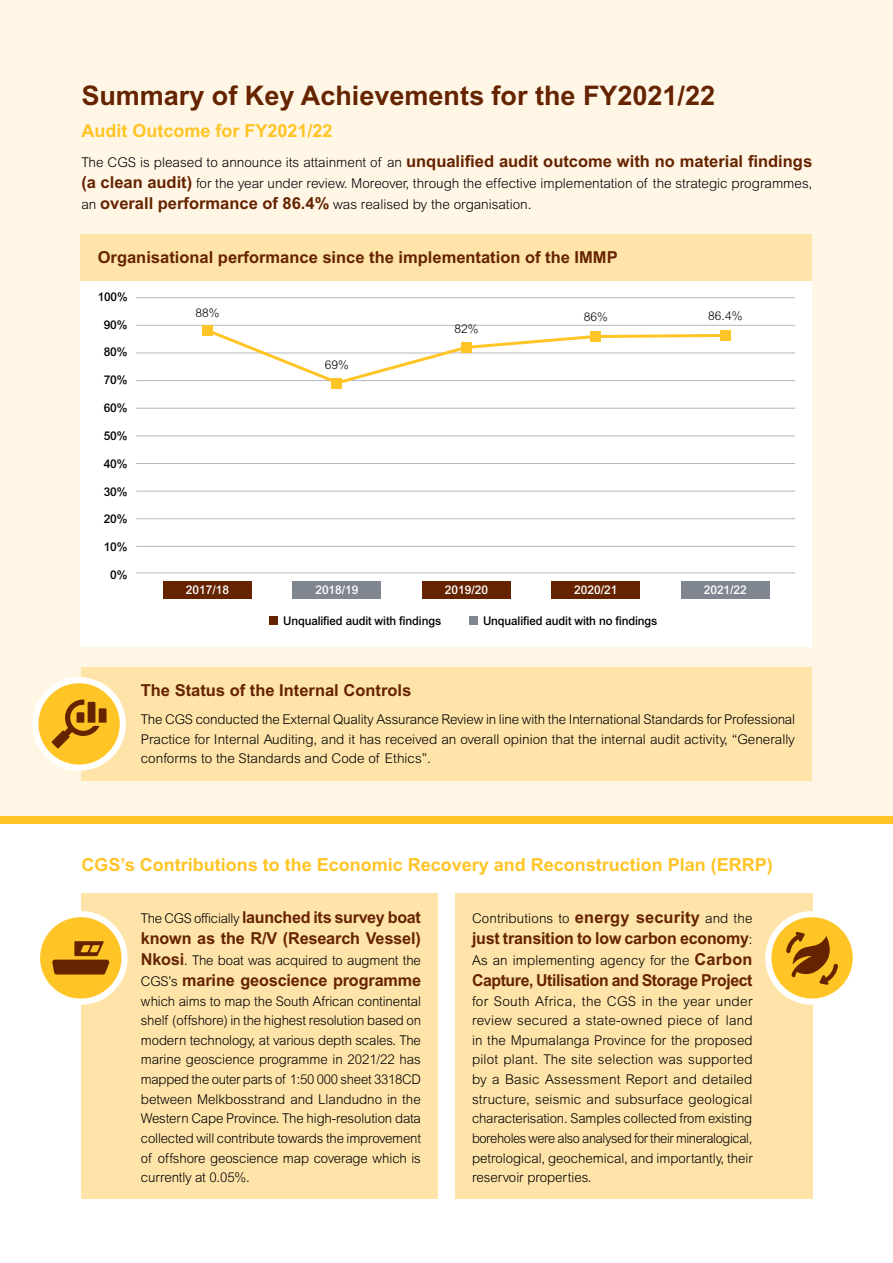
<style>
.page{position:relative;width:893px;height:1263px;background:#fff}
.page>*{position:absolute;margin:0;border:0;box-sizing:border-box;transform-origin:0 0}
.t1{font:700 27px "Arial MT Std";color:#652300}
.t2{font:700 18px "Arial MT Std";color:#ffc425}
.t3{font:700 16.5px/21.1px "Arial MT Std";letter-spacing:-.01em;color:#652300}
.t4{font:700 16.5px "Arial MT Std";letter-spacing:-.01em;color:#652300;scale:.96 1}
.t5{font:300 13.5px/19.6px "Arial MT Std";color:#000;text-align:justify}
.t6{font:500 12px "Arial MT Std";letter-spacing:-.01em;color:#000}
.t7{font:500 12px "Arial MT Std";color:#fff}
.t8{font:300 12px "Arial MT Std";color:#000}
.s1{font-weight:300;font-size:13.5px;color:#000}
.s2{font-weight:700;font-size:16.5px;color:#652300}
</style>
<div class="page">
<div style="left:0;top:0;width:893px;height:820px;background:#fff6e6"></div>
<div style="left:81px;top:280px;width:731px;height:366px;background:#fff"></div>
<div style="left:0;top:816px;width:893px;height:8px;background:#ffc425"></div>
<div style="left:81px;top:234px;width:731px;height:46px;background:#ffe4aa"></div>
<div style="left:81px;top:667px;width:731px;height:113px;background:#ffe4aa"></div>
<div style="left:32px;top:677px;width:94px;height:94px;background:#fff;border-radius:50%"></div>
<div style="left:38px;top:683px;width:82px;height:82px;background:#ffc425;border-radius:50%"></div>
<svg style="left:52px;top:699px;width:55px;height:49px"></svg>
<div style="left:455px;top:894px;width:357px;height:305px;background:#ffe4aa"></div>
<div style="left:81px;top:894px;width:357px;height:305px;background:#ffe4aa"></div>
<div style="left:34px;top:911px;width:94px;height:94px;background:#fff;border-radius:50%"></div>
<div style="left:40px;top:917px;width:81px;height:81px;background:#ffc425;border-radius:50%"></div>
<svg style="left:52px;top:941px;width:58px;height:33px"></svg>
<div style="left:765px;top:911px;width:94px;height:94px;background:#fff;border-radius:50%"></div>
<div style="left:771px;top:917px;width:82px;height:81px;background:#ffc425;border-radius:50%"></div>
<svg style="left:786px;top:932px;width:52px;height:53px"></svg>
<hr style="left:136px;top:546px;width:659px;height:1px;background:#b5b8be">
<hr style="left:136px;top:518px;width:659px;height:1px;background:#b5b8be">
<hr style="left:136px;top:463px;width:659px;height:1px;background:#b5b8be">
<hr style="left:136px;top:491px;width:659px;height:1px;background:#b5b8be">
<hr style="left:136px;top:435px;width:659px;height:1px;background:#b5b8be">
<hr style="left:136px;top:325px;width:659px;height:1px;background:#b5b8be">
<hr style="left:136px;top:353px;width:659px;height:1px;background:#b5b8be">
<hr style="left:136px;top:380px;width:659px;height:1px;background:#b5b8be">
<hr style="left:136px;top:408px;width:659px;height:1px;background:#b5b8be">
<hr style="left:136px;top:297px;width:659px;height:1px;background:#b5b8be">
<hr style="left:136px;top:572px;width:659px;height:1px;background:#b5b8be">
<div style="left:163px;top:581px;width:89px;height:17px;background:#652300"></div>
<div style="left:293px;top:581px;width:88px;height:17px;background:#7f8690"></div>
<div style="left:422px;top:581px;width:89px;height:17px;background:#652300"></div>
<div style="left:552px;top:581px;width:88px;height:17px;background:#652300"></div>
<div style="left:681px;top:581px;width:88px;height:17px;background:#7f8690"></div>
<div style="left:270px;top:616px;width:8px;height:9px;background:#652300"></div>
<div style="left:469px;top:616px;width:9px;height:9px;background:#7f8690"></div>
<svg style="left:205px;top:331px;width:522px;height:56px"></svg>
<div style="left:202px;top:326px;width:11px;height:10px;background:#ffc425"></div>
<div style="left:332px;top:378px;width:10px;height:10px;background:#ffc425"></div>
<div style="left:461px;top:342px;width:11px;height:11px;background:#ffc425"></div>
<div style="left:590px;top:331px;width:11px;height:10px;background:#ffc425"></div>
<div style="left:720px;top:330px;width:11px;height:10px;background:#ffc425"></div>
<h1 class="t1" style="left:81px;top:79px;width:635px">Summary of Key Achievements for the FY2021/22</h1>
<h2 class="t2" style="left:81px;top:120px;width:253px">Audit Outcome for FY2021/22</h2>
<p class="t3" style="left:81px;top:150px;width:732px"><span class="s1">The CGS is pleased to announce its attainment of an</span> unqualified audit outcome with no material findings</p>
<p class="t5" style="left:81px;top:172px;width:732px;line-height:21px"><span class="s2">(a clean audit)</span> for the year under review. Moreover, through the effective implementation of the strategic programmes, an <span class="s2">overall performance of 86.4%</span> was realised by the organisation.</p>
<p class="t3" style="left:98px;top:247px;width:521px">Organisational performance since the implementation of the IMMP</p>
<p class="t6" style="left:98px;top:290px;width:31px">100%</p>
<p class="t6" style="left:104px;top:317px;width:25px">90%</p>
<p class="t6" style="left:104px;top:345px;width:25px">80%</p>
<p class="t6" style="left:104px;top:373px;width:25px">70%</p>
<p class="t6" style="left:104px;top:401px;width:25px">60%</p>
<p class="t6" style="left:104px;top:429px;width:25px">50%</p>
<p class="t6" style="left:104px;top:456px;width:25px">40%</p>
<p class="t6" style="left:104px;top:484px;width:25px">30%</p>
<p class="t6" style="left:104px;top:512px;width:25px">20%</p>
<p class="t6" style="left:104px;top:540px;width:25px">10%</p>
<p class="t6" style="left:110px;top:568px;width:19px">0%</p>
<p class="t8" style="left:195px;top:306px;width:26px">88%</p>
<p class="t8" style="left:325px;top:358px;width:26px">69%</p>
<p class="t8" style="left:454px;top:322px;width:26px">82%</p>
<p class="t8" style="left:584px;top:310px;width:26px">86%</p>
<p class="t8" style="left:708px;top:309px;width:36px">86.4%</p>
<p class="t7" style="left:186px;top:583px;width:45px">2017/18</p>
<p class="t7" style="left:315px;top:583px;width:45px">2018/19</p>
<p class="t7" style="left:445px;top:583px;width:45px">2019/20</p>
<p class="t7" style="left:574px;top:583px;width:45px">2020/21</p>
<p class="t7" style="left:704px;top:583px;width:45px">2021/22</p>
<p class="t6" style="left:283px;top:614px;width:160px">Unqualified audit with findings</p>
<p class="t6" style="left:483px;top:614px;width:176px">Unqualified audit with no findings</p>
<p class="t3" style="left:141px;top:680px;width:272px">The Status of the Internal Controls</p>
<p class="t5" style="left:141px;top:710px;width:656px">The CGS conducted the External Quality Assurance Review in line with the International Standards for Professional Practice for Internal Auditing, and it has received an overall opinion that the internal audit activity, “Generally conforms to the Standards and Code of Ethics”.</p>
<h2 class="t2" style="left:81px;top:854px;width:693px">CGS’s Contributions to the Economic Recovery and Reconstruction Plan (ERRP)</h2>
<p class="t3" style="left:141px;top:906px;width:281px"><span class="s1">The CGS officially</span> launched its survey boat known as the R/V (Research Vessel)</p>
<p class="t5" style="left:141px;top:950px;width:282px"><span class="s2">Nkosi</span>. The boat was acquired to augment the</p>
<p class="t3" style="left:141px;top:969px;width:282px"><span class="s1">CGS’s</span> marine geoscience programme</p>
<p class="t5" style="left:141px;top:991px;width:282px">which aims to map the South African continental shelf (offshore) in the highest resolution based on modern technology, at various depth scales. The marine geoscience programme in 2021/22 has mapped the outer parts of 1:50 000 sheet 3318CD between Melkbosstrand and Llandudno in the Western Cape Province. The high-resolution data collected will contribute towards the improvement of offshore geoscience map coverage which is currently at 0.05%.</p>
<p class="t5" style="left:472px;top:908px;width:282px">Contributions to <span class="s2">energy security</span> and the</p>
<p class="t3" style="left:472px;top:927px;width:282px">just transition to low carbon economy<span class="s1">:</span></p>
<p class="t5" style="left:472px;top:950px;width:282px">As an implementing agency for the <span class="s2">Carbon</span></p>
<p class="t4" style="left:472px;top:970px;width:294px">Capture, Utilisation and Storage Project</p>
<p class="t5" style="left:472px;top:991px;width:282px">for South Africa, the CGS in the year under review secured a state-owned piece of land in the Mpumalanga Province for the proposed pilot plant. The site selection was supported by a Basic Assessment Report and detailed structure, seismic and subsurface geological characterisation. Samples collected from existing boreholes were also analysed for their mineralogical, petrological, geochemical, and importantly, their reservoir properties.</p>
</div>
